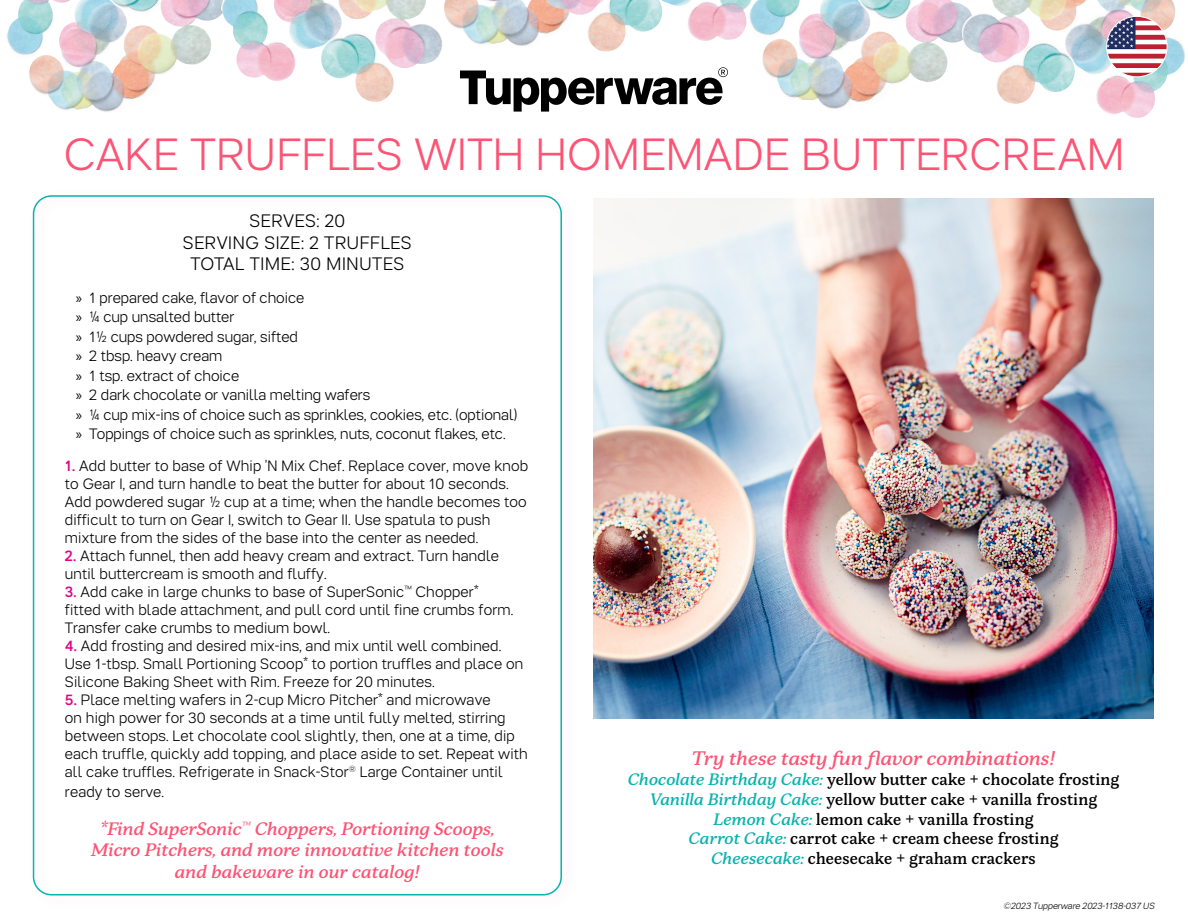
<style>
.page{position:relative;width:1188px;height:918px;background:#fff}
.page>*{position:absolute;margin:0;border:0;box-sizing:border-box;transform-origin:0 0}
.t1{font:300 45px "Tupper PRO";letter-spacing:.015em;color:#fc5474}
.t2{font:19.5px "Tupper Serif 25 Meditalic";letter-spacing:.01em;color:#fc5474}
.t3{font:18px/21.6px "Tupper Serif 25 Meditalic";letter-spacing:.01em;color:#fc5474;text-align:center}
.t4{font:300 18px/21.6px "Tupper PRO";letter-spacing:.03em;color:#000;text-align:center}
.t5{font:16.5px/19.8px "Tupper Serif 25 Med";letter-spacing:.01em;color:#000;text-align:center}
.t6{font:300 15px/18px "Tupper PRO";letter-spacing:.01em;color:#000}
.t7{font:italic 300 9px "Tupper PRO";color:#000}
.s1{font-family:"Myriad Pro";font-weight:400}
.s2{font-weight:500;color:#e30385}
.s3{font-family:"Tupper Serif 25 Meditalic";color:#09b3ae}
</style>
<div class="page">
<svg style="left:460px;top:67px;width:268px;height:45px"></svg>
<img style="left:7px;top:0;width:214px;height:112px">
<img style="left:221px;top:0;width:222px;height:102px">
<img style="left:752px;top:0;width:209px;height:109px">
<img style="left:961px;top:0;width:224px;height:118px">
<img style="left:444px;top:0;width:102px;height:46px">
<img style="left:546px;top:0;width:206px;height:52px">
<img style="left:593px;top:198px;width:561px;height:520px">
<img style="left:1107px;top:16px;width:60px;height:61px;border-radius:30px">
<div style="left:1106px;top:16px;width:61px;height:61px;border:1px solid #fff;border-radius:50%"></div>
<h1 class="t1" style="left:64px;top:129px;width:1062px">CAKE TRUFFLES WITH HOMEMADE BUTTERCREAM</h1>
<p class="t4" style="left:183px;top:210px;width:230px">SERVES: 20<br>SERVING SIZE: 2 TRUFFLES<br>TOTAL TIME: 30 MINUTES</p>
<p class="t6" style="left:76px;top:288px;width:443px;line-height:19.5px"><span class="s1">»</span> 1 prepared cake, flavor of choice<br><span class="s1">»</span> ¼ cup unsalted butter<br><span class="s1">»</span> 1½ cups powdered sugar, sifted<br><span class="s1">»</span> 2 tbsp. heavy cream<br><span class="s1">»</span> 1 tsp. extract of choice<br><span class="s1">»</span> 2 dark chocolate or vanilla melting wafers<br><span class="s1">»</span> ¼ cup mix-ins of choice such as sprinkles, cookies, etc. (optional) <span class="s1">»</span> Toppings of choice such as sprinkles, nuts, coconut flakes, etc.</p>
<p class="t6" style="left:65px;top:457px;width:465px"><span class="s2">1.</span> Add butter to base of Whip 'N Mix Chef. Replace cover, move knob to Gear I, and turn handle to beat the butter for about 10 seconds.<br>Add powdered sugar ½ cup at a time; when the handle becomes too difficult to turn on Gear I, switch to Gear II. Use spatula to push mixture from the sides of the base into the center as needed.</p>
<p class="t6" style="left:65px;top:547px;width:436px"><span class="s2">2.</span> Attach funnel, then add heavy cream and extract. Turn handle until buttercream is smooth and fluffy.</p>
<p class="t6" style="left:65px;top:583px;width:450px"><span class="s2">3.</span> Add cake in large chunks to base of SuperSonic<sup>™</sup> Chopper* fitted with blade attachment, and pull cord until fine crumbs form.<br>Transfer cake crumbs to medium bowl.</p>
<p class="t6" style="left:65px;top:637px;width:460px"><span class="s2">4.</span> Add frosting and desired mix-ins, and mix until well combined.<br>Use 1-tbsp. Small Portioning Scoop* to portion truffles and place on<br>Silicone Baking Sheet with Rim. Freeze for 20 minutes.</p>
<p class="t6" style="left:65px;top:691px;width:464px"><span class="s2">5.</span> Place melting wafers in 2-cup Micro Pitcher* and microwave<br>on high power for 30 seconds at a time until fully melted, stirring between stops. Let chocolate cool slightly, then, one at a time, dip each truffle, quickly add topping, and place aside to set. Repeat with all cake truffles. Refrigerate in Snack-Stor<sup>®</sup> Large Container until</p>
<p class="t6" style="left:65px;top:783px;width:101px">ready to serve.</p>
<p class="t3" style="left:91px;top:817px;width:414px">*Find SuperSonic<sup>™</sup> Choppers, Portioning Scoops,<br>Micro Pitchers, and more innovative kitchen tools and bakeware in our catalog!</p>
<h2 class="t2" style="left:692px;top:746px;width:365px">Try these tasty fun flavor combinations!</h2>
<p class="t5" style="left:628px;top:769px;width:493px"><span class="s3">Chocolate Birthday Cake:</span> yellow butter cake + chocolate frosting <span class="s3">Vanilla Birthday Cake:</span> yellow butter cake + vanilla frosting <span class="s3">Lemon Cake:</span> lemon cake + vanilla frosting<br><span class="s3">Carrot Cake:</span> carrot cake + cream cheese frosting<br><span class="s3">Cheesecake:</span> cheesecake + graham crackers</p>
<p class="t7" style="left:1004px;top:901px;width:153px">©2023 Tupperware 2023-1138-037 US</p>
</div>
